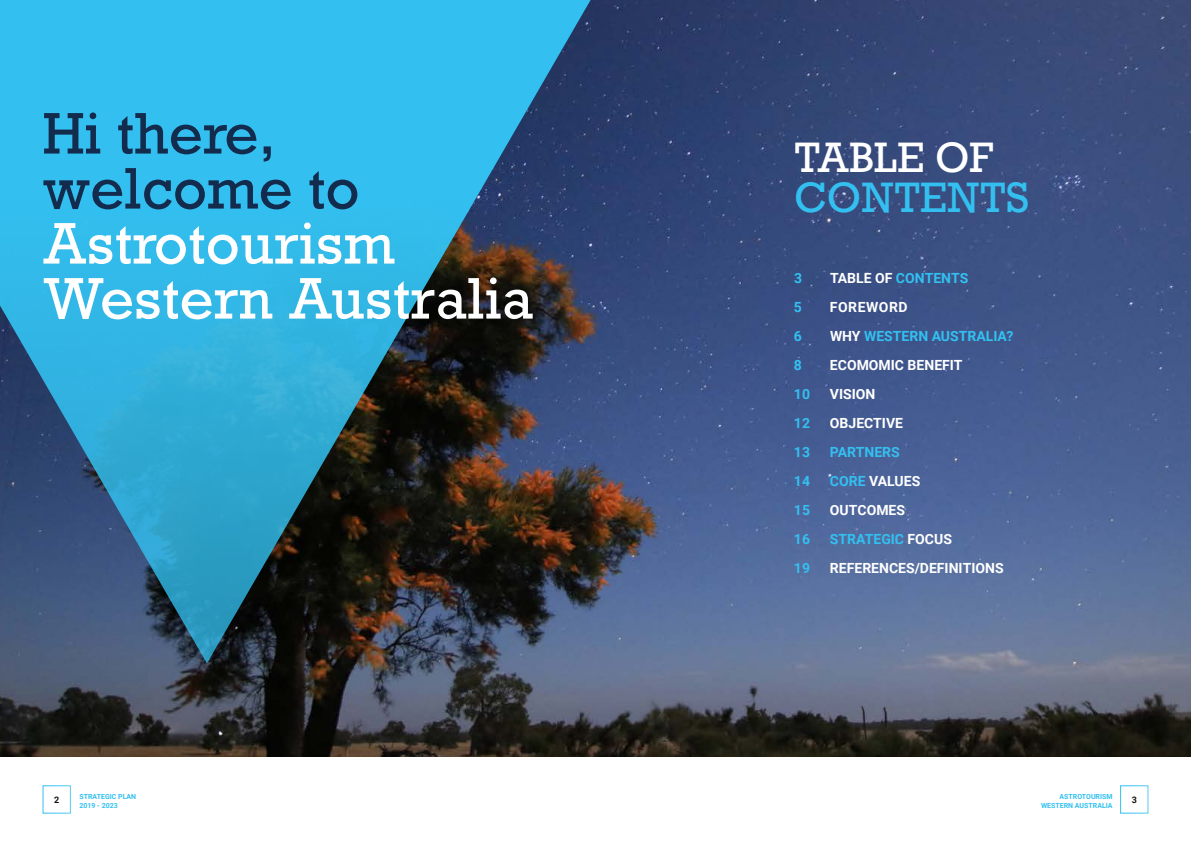
<style>
.page{position:relative;width:1191px;height:842px;background:#fff}
.page>*{position:absolute;margin:0;border:0;box-sizing:border-box;transform-origin:0 0}
.t1{font:55px/55px "Rockwell";color:#fff}
.t2{font:55px/55px "Rockwell";color:#132b4d}
.t3{font:40px "Rockwell";color:#33c0f0}
.t4{font:40px "Rockwell";color:#fff}
.t5{font:700 14px "Roboto";color:#33c0f0}
.t6{font:700 14px "Roboto";color:#fff}
.t7{font:700 14px "Roboto";letter-spacing:.035em;color:#fff}
.t8{font:700 9px "Roboto";color:#000}
.t9{font:700 7px/9px "Roboto";color:#33c0f0}
.s1{color:#fff}
.s2{color:#33c0f0}
</style>
<div class="page">
<img style="left:0;top:0;width:1191px;height:757px">
<svg style="left:0;top:0;width:595px;height:663px"></svg>
<h1 class="t2" style="left:43px;top:107px;width:318px">Hi there, welcome to</h1>
<h1 class="t1" style="left:43px;top:217px;width:493px">Astrotourism<br>Western Australia</h1>
<h2 class="t4" style="left:794px;top:133px;width:201px">TABLE OF</h2>
<h2 class="t3" style="left:794px;top:173px;width:237px">CONTENTS</h2>
<p class="t5" style="left:794px;top:268px;width:10px">3</p>
<p class="t5" style="left:830px;top:268px;width:140px"><span class="s1">TABLE OF</span> CONTENTS</p>
<p class="t5" style="left:794px;top:297px;width:10px">5</p>
<p class="t7" style="left:830px;top:297px;width:79px">FOREWORD</p>
<p class="t5" style="left:794px;top:326px;width:10px">6</p>
<p class="t5" style="left:830px;top:326px;width:185px"><span class="s1">WHY</span> WESTERN AUSTRALIA?</p>
<p class="t5" style="left:794px;top:355px;width:10px">8</p>
<p class="t6" style="left:830px;top:355px;width:134px">ECOMOMIC BENEFIT</p>
<p class="t5" style="left:794px;top:384px;width:18px">10</p>
<p class="t6" style="left:830px;top:384px;width:47px">VISION</p>
<p class="t5" style="left:794px;top:413px;width:18px">12</p>
<p class="t6" style="left:830px;top:413px;width:75px">OBJECTIVE</p>
<p class="t5" style="left:794px;top:442px;width:18px">13</p>
<p class="t5" style="left:830px;top:442px;width:71px">PARTNERS</p>
<p class="t5" style="left:794px;top:471px;width:18px">14</p>
<p class="t6" style="left:830px;top:471px;width:92px"><span class="s2">CORE</span> VALUES</p>
<p class="t5" style="left:794px;top:500px;width:18px">15</p>
<p class="t6" style="left:830px;top:500px;width:77px">OUTCOMES</p>
<p class="t5" style="left:794px;top:529px;width:18px">16</p>
<p class="t5" style="left:830px;top:529px;width:123px">STRATEGIC <span class="s1">FOCUS</span></p>
<p class="t5" style="left:794px;top:558px;width:18px">19</p>
<p class="t6" style="left:830px;top:558px;width:175px">REFERENCES/DEFINITIONS</p>
<p class="t9" style="left:79px;top:791px;width:58px">STRATEGIC PLAN<br>2019 - 2023</p>
<p class="t9" style="left:1041px;top:791px;width:73px;text-align:right">ASTROTOURISM<br>WESTERN AUSTRALIA</p>
<p class="t8" style="left:54px;top:793px;width:7px">2</p>
<p class="t8" style="left:1131px;top:793px;width:7px">3</p>
</div>
